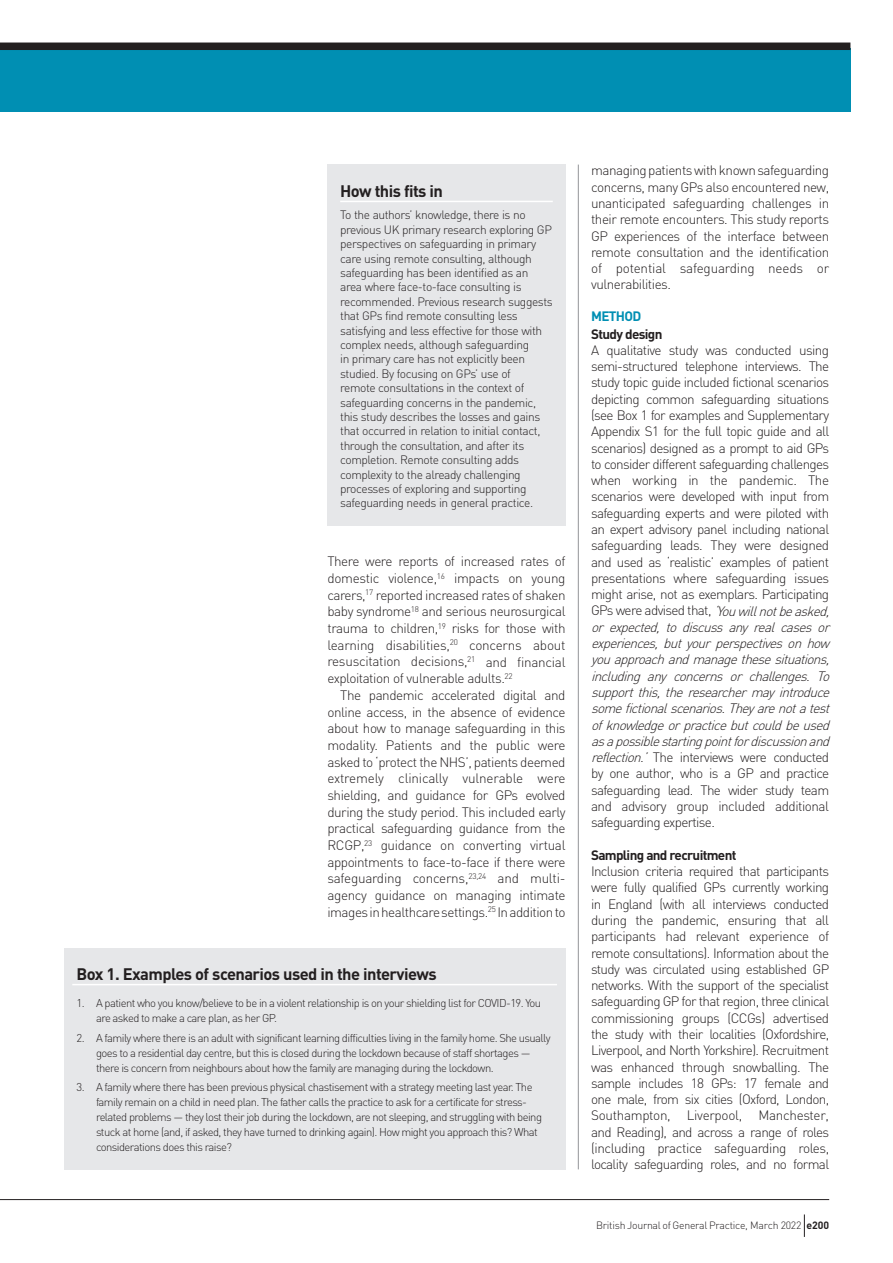
<style>
.page{position:relative;width:893px;height:1263px;background:#fff}
.page>*{position:absolute;margin:0;border:0;box-sizing:border-box;transform-origin:0 0}
.t1{font:700 16.5px "DIN";letter-spacing:-.035em;color:#231f20}
.t2{font:300 13.5px/16.4px "DIN";letter-spacing:-.05em;color:#231f20;text-align:justify}
.t3{font:700 13.5px "DIN";letter-spacing:-.05em;color:#231f20}
.t4{font:700 13.5px "DIN";letter-spacing:-.05em;color:#008fb3}
.t5{font:300 12px/14.4px "DIN";letter-spacing:-.035em;color:#231f20}
.t6{font:300 11.25px/15px "DIN";letter-spacing:-.05em;color:#231f20}
.t7{font:300 10.5px "DIN";letter-spacing:-.025em;color:#231f20}
.s1{font-style:italic}
.s2{font-weight:700}
</style>
<div class="page">
<div style="left:0;top:48px;width:850px;height:63px;background:#008fb3"></div>
<div style="left:0;top:43px;width:850px;height:7px;background:#231f20"></div>
<hr style="left:578px;top:165px;width:1px;height:1004px;background:#939598">
<div style="left:327px;top:165px;width:239px;height:361px;background:#e6e7e9"></div>
<hr style="left:340px;top:201px;width:213px;height:1px;background:#fff">
<div style="left:64px;top:947px;width:502px;height:222px;background:#e6e7e9"></div>
<hr style="left:72px;top:984px;width:485px;height:1px;background:#fff">
<hr style="left:0;top:1199px;width:829px;height:1px;background:#231f20">
<svg style="left:804px;top:1214px;width:1px;height:23px"></svg>
<p class="t1" style="left:340px;top:180px;width:104px">How this fits in</p>
<p class="t5" style="left:340px;top:208px;width:214px">To the authors’ knowledge, there is no previous UK primary research exploring GP perspectives on safeguarding in primary care using remote consulting, although safeguarding has been identified as an area where face-to-face consulting is recommended. Previous research suggests that GPs find remote consulting less satisfying and less effective for those with complex needs, although safeguarding<br>in primary care has not explicitly been studied. By focusing on GPs’ use of<br>remote consultations in the context of safeguarding concerns in the pandemic, this study describes the losses and gains that occurred in relation to initial contact, through the consultation, and after its completion. Remote consulting adds complexity to the already challenging processes of exploring and supporting safeguarding needs in general practice.</p>
<p class="t2" style="left:327px;top:553px;width:240px">There were reports of increased rates of domestic violence,<sup>16</sup> impacts on young carers,<sup>17</sup> reported increased rates of shaken baby syndrome<sup>18</sup> and serious neurosurgical trauma to children,<sup>19</sup> risks for those with learning disabilities,<sup>20</sup> concerns about resuscitation decisions,<sup>21</sup> and financial exploitation of vulnerable adults.<sup>22</sup></p>
<p class="t2" style="left:327px;top:686px;width:240px;text-indent:13px">The pandemic accelerated digital and online access, in the absence of evidence about how to manage safeguarding in this modality. Patients and the public were asked to ‘protect the NHS’, patients deemed extremely clinically vulnerable were shielding, and guidance for GPs evolved during the study period. This included early practical safeguarding guidance from the RCGP,<sup>23</sup> guidance on converting virtual appointments to face-to-face if there were safeguarding concerns,<sup>23,24</sup> and multi&shy;agency guidance on managing intimate images in healthcare settings.<sup>25</sup> In addition to</p>
<p class="t1" style="left:77px;top:963px;width:362px">Box 1. Examples of scenarios used in the interviews</p>
<p class="t6" style="left:96px;top:996px;width:447px;text-indent:-19px">1. A patient who you know/believe to be in a violent relationship is on your shielding list for COVID-19. You are asked to make a care plan, as her GP.</p>
<p class="t6" style="left:96px;top:1030px;width:456px;text-indent:-19px">2. A family where there is an adult with significant learning difficulties living in the family home. She usually goes to a residential day centre, but this is closed during the lockdown because of staff shortages — there is concern from neighbours about how the family are managing during the lockdown.</p>
<p class="t6" style="left:96px;top:1079px;width:448px;text-indent:-19px">3. A family where there has been previous physical chastisement with a strategy meeting last year. The family remain on a child in need plan. The father calls the practice to ask for a certificate for stress&shy;related problems — they lost their job during the lockdown, are not sleeping, and struggling with being stuck at home (and, if asked, they have turned to drinking again). How might you approach this? What considerations does this raise?</p>
<p class="t2" style="left:591px;top:162px;width:240px">managing patients with known safeguarding concerns, many GPs also encountered new, unanticipated safeguarding challenges in their remote encounters. This study reports GP experiences of the interface between remote consultation and the identification of potential safeguarding needs or vulnerabilities.</p>
<p class="t4" style="left:591px;top:307px;width:52px">METHOD</p>
<p class="t3" style="left:591px;top:325px;width:73px">Study design</p>
<p class="t2" style="left:591px;top:342px;width:244px;text-align:left">A qualitative study was conducted using semi-structured telephone interviews. The study topic guide included fictional scenarios depicting common safeguarding situations (see Box 1 for examples and Supplementary Appendix S1 for the full topic guide and all scenarios) designed as a prompt to aid GPs to consider different safeguarding challenges when working in the pandemic. The scenarios were developed with input from safeguarding experts and were piloted with an expert advisory panel including national safeguarding leads. They were designed and used as ‘realistic’ examples of patient presentations where safeguarding issues might arise, not as exemplars. Participating GPs were advised that, <span class="s1">‘Youwillnotbeasked, or expected, to discuss any real cases or experiences,butyourperspectivesonhow youapproachandmanagethesesituations, including any concerns or challenges. To supportthis,theresearchermayintroduce somefictionalscenarios.Theyarenotatest ofknowledgeorpracticebutcouldbeused asapossiblestartingpointfordiscussionand reflection.’</span> The interviews were conducted by one author, who is a GP and practice safeguarding lead. The wider study team and advisory group included additional safeguarding expertise.</p>
<p class="t3" style="left:591px;top:846px;width:147px">Sampling and recruitment</p>
<p class="t2" style="left:591px;top:863px;width:240px">Inclusion criteria required that participants were fully qualified GPs currently working in England (with all interviews conducted during the pandemic, ensuring that all participants had relevant experience of remote consultations). Information about the study was circulated using established GP networks. With the support of the specialist safeguarding GP for that region, three clinical commissioning groups (CCGs) advertised the study with their localities (Oxfordshire, Liverpool, and North Yorkshire). Recruitment was enhanced through snowballing. The sample includes 18 GPs: 17 female and one male, from six cities (Oxford, London, Southampton, Liverpool, Manchester, and Reading), and across a range of roles (including practice safeguarding roles, locality safeguarding roles, and no formal</p>
<p class="t7" style="left:596px;top:1219px;width:235px">British Journal of General Practice, March 2022 <span class="s2">e200</span></p>
</div>
